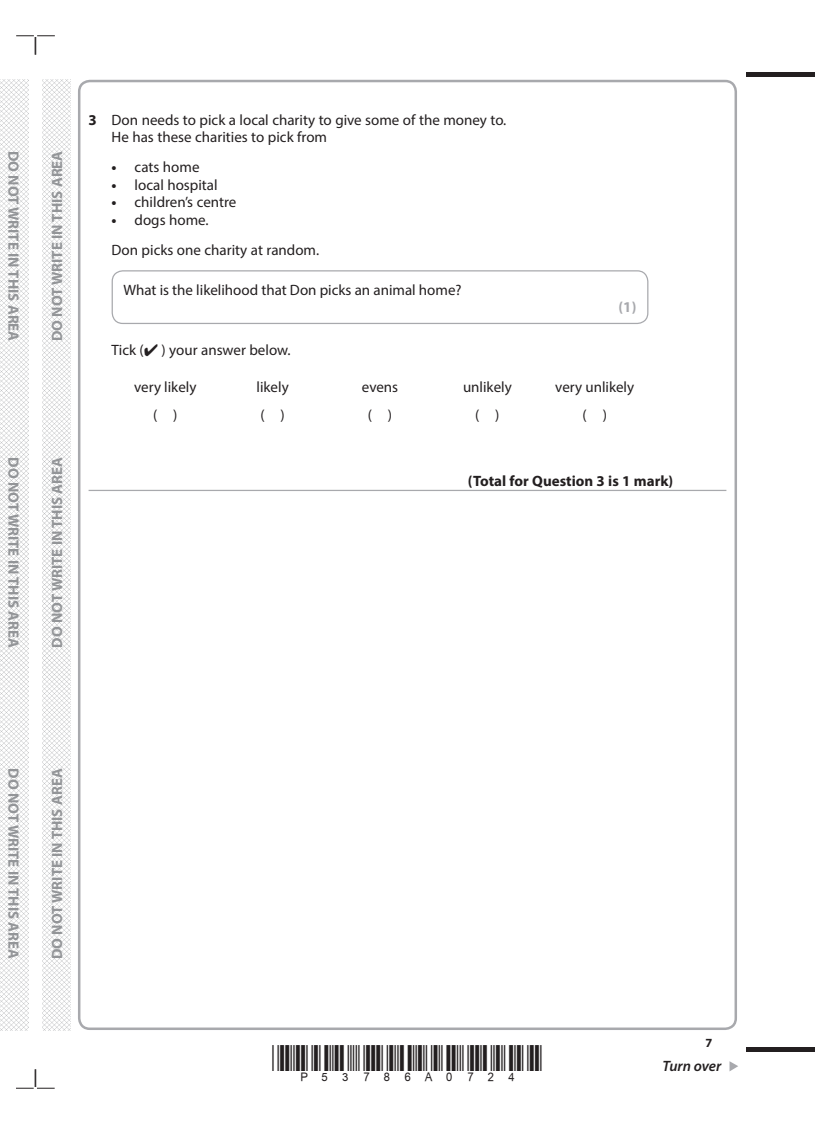
<style>
.page{position:relative;width:815px;height:1124px;background:#fff}
.page>*{position:absolute;margin:0;border:0;box-sizing:border-box;transform-origin:0 0}
.t1{font:15px/17.5px "Myriad Pro";color:#231f20}
.t2{font:700 15px "Myriad Pro";color:#939598}
.t3{font:700 15px "Myriad Pro";color:#231f20}
.t4{font:italic 600 15px "Myriad Pro";letter-spacing:-.005em;color:#231f20}
.t5{font:700 15px "Myriad Pro";color:#a8a9ad}
.t6{font:700 12.5px "Myriad Pro";color:#231f20}
.s1{font-weight:700}
</style>
<div class="page">
<div style="left:746px;top:72px;width:69px;height:5px;background:#231f20"></div>
<hr style="left:746px;top:1047px;width:69px;height:4px;background:#231f20">
<svg style="left:729px;top:1061px;width:9px;height:10px"></svg>
<svg style="left:16px;top:35px;width:39px;height:20px"></svg>
<svg style="left:16px;top:1069px;width:39px;height:19px"></svg>
<img style="left:0;top:80px;width:28px;height:949px">
<img style="left:43px;top:80px;width:28px;height:949px">
<hr style="left:89px;top:489px;width:637px;height:2px;background:#a8a9ad">
<div style="left:112px;top:270px;width:536px;height:54px;border:1px solid #a8a9ad;border-radius:11px"></div>
<p class="t2" style="left:23px;top:151px;width:192px;rotate:90deg">DO NOT WRITE IN THIS AREA</p>
<p class="t2" style="left:23px;top:457px;width:192px;rotate:90deg">DO NOT WRITE IN THIS AREA</p>
<p class="t2" style="left:47px;top:341px;width:192px;rotate:-90deg">DO NOT WRITE IN THIS AREA</p>
<p class="t2" style="left:47px;top:647px;width:192px;rotate:-90deg">DO NOT WRITE IN THIS AREA</p>
<p class="t1" style="left:112px;top:111px;width:396px;text-indent:-23px"><span class="s1">3</span> Don needs to pick a local charity to give some of the money to.<br>He has these charities to pick from</p>
<p class="t1" style="left:112px;top:158px;width:89px"><span class="s1">•</span> cats home</p>
<p class="t1" style="left:112px;top:176px;width:108px"><span class="s1">•</span> local hospital</p>
<p class="t1" style="left:112px;top:193px;width:126px"><span class="s1">•</span> children’s centre</p>
<p class="t1" style="left:112px;top:204px;width:209px;line-height:30px"><span class="s1">•</span> dogs home.<br>Don picks one charity at random.</p>
<p class="t1" style="left:123px;top:280px;width:340px">What is the likelihood that Don picks an animal home?</p>
<p class="t5" style="left:618px;top:297px;width:20px">(1)</p>
<p class="t1" style="left:112px;top:340px;width:181px">Tick (✔ ) your answer below.</p>
<p class="t1" style="left:134px;top:378px;width:64px">very likely</p>
<p class="t1" style="left:257px;top:378px;width:34px">likely</p>
<p class="t1" style="left:362px;top:378px;width:38px">evens</p>
<p class="t1" style="left:463px;top:378px;width:50px">unlikely</p>
<p class="t1" style="left:555px;top:378px;width:80px">very unlikely</p>
<p class="t1" style="left:153px;top:406px;width:26px">( )</p>
<p class="t1" style="left:260px;top:406px;width:26px">( )</p>
<p class="t1" style="left:368px;top:406px;width:26px">( )</p>
<p class="t1" style="left:475px;top:406px;width:26px">( )</p>
<p class="t1" style="left:583px;top:406px;width:26px">( )</p>
<p class="t3" style="left:468px;top:471px;width:207px">(Total for Question 3 is 1 mark)</p>
<p class="t2" style="left:23px;top:768px;width:192px;rotate:90deg">DO NOT WRITE IN THIS AREA</p>
<p class="t2" style="left:47px;top:958px;width:192px;rotate:-90deg">DO NOT WRITE IN THIS AREA</p>
<p class="t6" style="left:705px;top:1034px;width:8px">7</p>
<p class="t4" style="left:663px;top:1056px;width:60px">Turn over</p>
</div>
